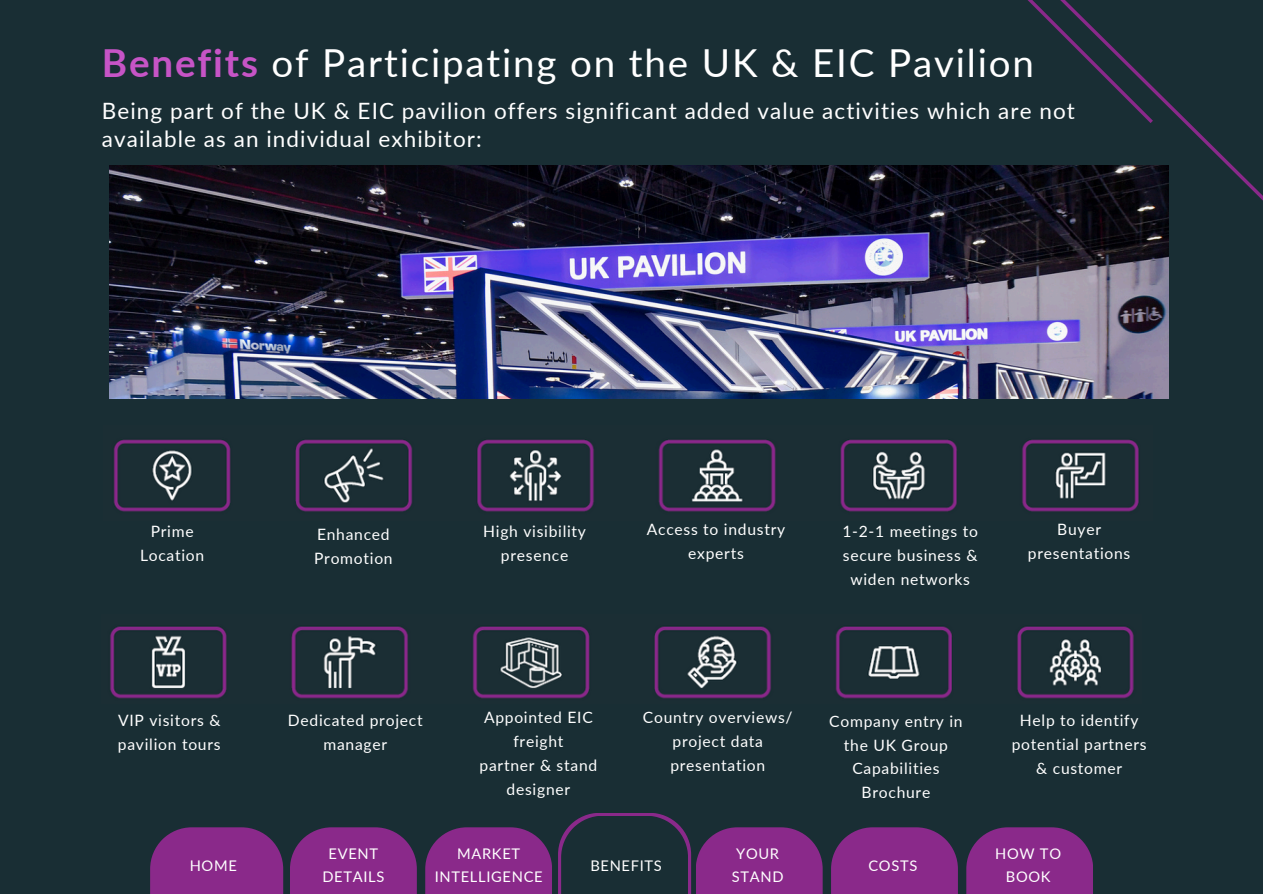
<style>
.page{position:relative;width:1263px;height:894px;background:#fff}
.page>*{position:absolute;margin:0;border:0;box-sizing:border-box;transform-origin:0 0}
.t1{font:38.55px "Lato";letter-spacing:.045em;color:#fff}
.t2{font:22.5px/28.2px "Lato";letter-spacing:.045em;color:#fff}
.t3{font:15.6px/24px "Lato";letter-spacing:.045em;color:#fff;text-align:center}
.t4{font:14.7px/22.5px "Lato";letter-spacing:.045em;color:#fff;text-align:center}
.s1{font-weight:700;color:#c654c6}
</style>
<div class="page">
<div style="left:0;top:0;width:1263px;height:893px;background:#192e34"></div>
<div style="left:746px;top:0;width:517px;height:293px;background:#192e34"></div>
<div style="left:701px;top:0;width:455px;height:127px;background:#192e34"></div>
<img style="left:103px;top:426px;width:1050px;height:94px">
<img style="left:102px;top:614px;width:1039px;height:89px">
<svg style="left:558px;top:812px;width:133px;height:81px"></svg>
<div style="left:561px;top:815px;width:127px;height:78px;background:#192e34"></div>
<div style="left:150px;top:827px;width:133px;height:66px;background:#8a298a"></div>
<div style="left:290px;top:827px;width:127px;height:66px;background:#8a298a"></div>
<div style="left:425px;top:827px;width:127px;height:66px;background:#8a298a"></div>
<div style="left:696px;top:827px;width:127px;height:66px;background:#8a298a"></div>
<div style="left:831px;top:827px;width:127px;height:66px;background:#8a298a"></div>
<div style="left:966px;top:827px;width:127px;height:66px;background:#8a298a"></div>
<img style="left:110px;top:165px;width:1058px;height:233px">
<p class="t1" style="left:102px;top:38px;width:933px"><span class="s1">Benefits</span> of Participating on the UK &amp; EIC Pavilion</p>
<p class="t2" style="left:102px;top:96px;width:974px">Being part of the UK &amp; EIC pavilion offers significant added value activities which are not available as an individual exhibitor:</p>
<h1 class="t3" style="left:140px;top:519px;width:66px">Prime<br>Location</h1>
<p class="t3" style="left:314px;top:521px;width:80px;text-align:left">Enhanced<br>Promotion</p>
<p class="t3" style="left:483px;top:519px;width:104px">High visibility</p>
<p class="t3" style="left:501px;top:543px;width:69px">presence</p>
<p class="t3" style="left:647px;top:516px;width:140px">Access to industry</p>
<p class="t3" style="left:688px;top:540px;width:57px">experts</p>
<p class="t3" style="left:842px;top:519px;width:137px">1-2-1 meetings to</p>
<p class="t3" style="left:843px;top:543px;width:136px">secure business &amp;</p>
<p class="t3" style="left:850px;top:567px;width:121px">widen networks</p>
<p class="t3" style="left:1028px;top:516px;width:104px">Buyer presentations</p>
<p class="t3" style="left:118px;top:707px;width:104px">VIP visitors &amp;</p>
<p class="t3" style="left:118px;top:731px;width:104px">pavilion tours</p>
<p class="t3" style="left:288px;top:707px;width:136px">Dedicated project</p>
<p class="t3" style="left:323px;top:731px;width:65px">manager</p>
<p class="t3" style="left:484px;top:704px;width:110px">Appointed EIC freight</p>
<p class="t3" style="left:480px;top:752px;width:119px">partner &amp; stand</p>
<p class="t3" style="left:507px;top:776px;width:65px">designer</p>
<p class="t3" style="left:643px;top:704px;width:151px">Country overviews/</p>
<p class="t3" style="left:673px;top:728px;width:92px">project data</p>
<p class="t3" style="left:670px;top:752px;width:96px">presentation</p>
<p class="t3" style="left:829px;top:709px;width:135px">Company entry in the UK Group<br>Capabilities<br>Brochure</p>
<p class="t3" style="left:1020px;top:707px;width:120px">Help to identify</p>
<p class="t3" style="left:1012px;top:731px;width:136px">potential partners</p>
<p class="t3" style="left:1036px;top:755px;width:88px">&amp; customer</p>
<h3 class="t4" style="left:190px;top:853px;width:49px">HOME</h3>
<h3 class="t4" style="left:322px;top:842px;width:63px">EVENT<br>DETAILS</h3>
<h3 class="t4" style="left:435px;top:842px;width:109px">MARKET<br>INTELLIGENCE</h3>
<h3 class="t4" style="left:590px;top:853px;width:73px">BENEFITS</h3>
<h3 class="t4" style="left:732px;top:842px;width:53px;text-align:left">YOUR<br>STAND</h3>
<h3 class="t4" style="left:868px;top:853px;width:50px">COSTS</h3>
<h3 class="t4" style="left:995px;top:842px;width:67px">HOW TO<br>BOOK</h3>
</div>
